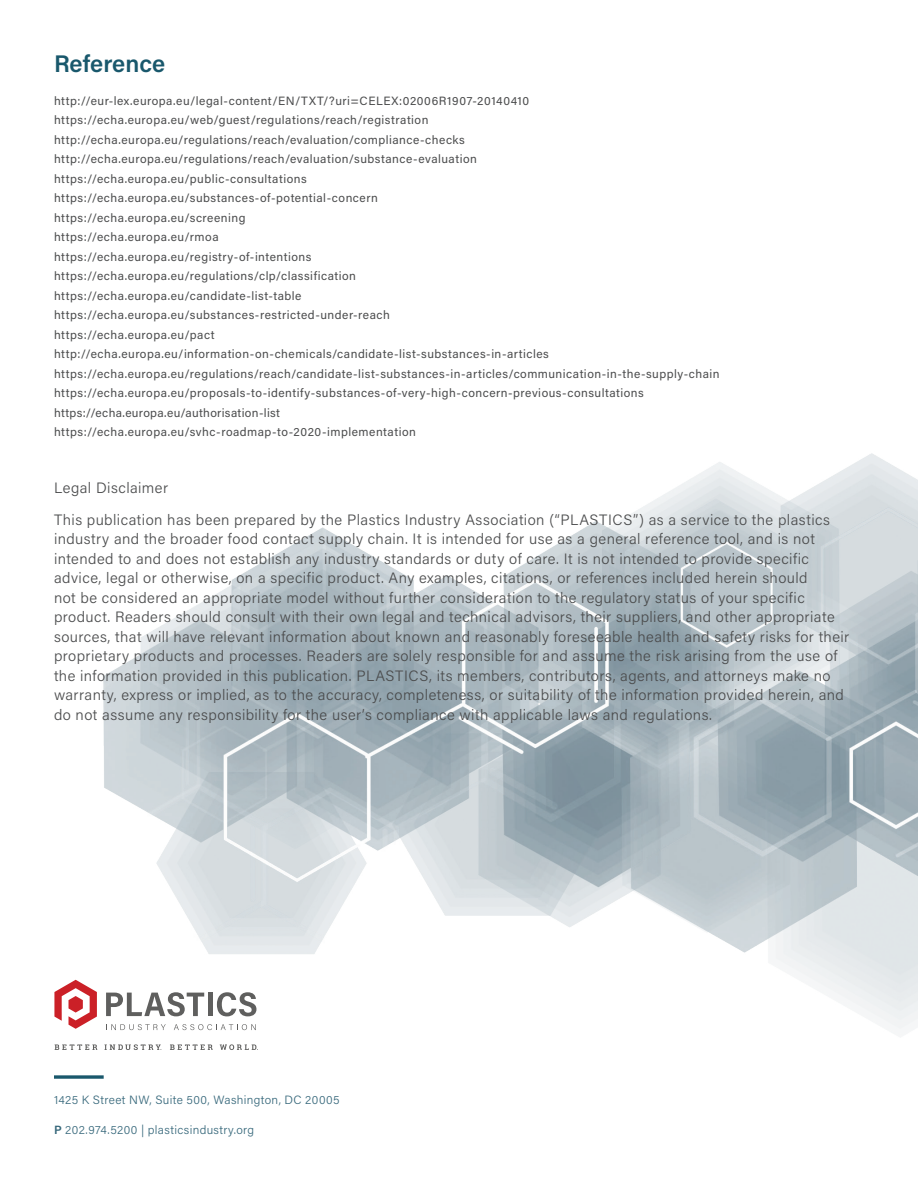
<style>
.page{position:relative;width:918px;height:1188px;background:#fff}
.page>*{position:absolute;margin:0;border:0;box-sizing:border-box;transform-origin:0 0}
.t1{font:600 24px "Acumin Pro";color:#19586c}
.Body_Text{font:300 15px/19.5px "Acumin Pro";letter-spacing:.03em;color:#4b4c4d}
.URLs{font:12px "Acumin Pro";letter-spacing:.04em;color:#4b4c4d}
.Small_Description{font:300 12px "Acumin Pro";letter-spacing:.03em;color:#37687b}
.s1{font-weight:600}
</style>
<div class="page">
<img style="left:75px;top:453px;width:843px;height:581px">
<svg style="left:54px;top:1075px;width:50px;height:4px"></svg>
<svg style="left:54px;top:980px;width:43px;height:49px"></svg>
<svg style="left:106px;top:992px;width:98px;height:24px"></svg>
<div style="left:208px;top:993px;width:5px;height:23px;background:#5f5f5e"></div>
<svg style="left:217px;top:992px;width:39px;height:24px"></svg>
<svg style="left:106px;top:1024px;width:60px;height:6px"></svg>
<svg style="left:174px;top:1024px;width:82px;height:6px"></svg>
<svg style="left:55px;top:1044px;width:42px;height:6px"></svg>
<svg style="left:170px;top:1044px;width:43px;height:6px"></svg>
<svg style="left:105px;top:1044px;width:57px;height:6px"></svg>
<svg style="left:220px;top:1044px;width:38px;height:6px"></svg>
<p class="t1" style="left:54px;top:46px;width:113px">Reference</p>
<p class="URLs" style="left:54px;top:92px;width:477px">http://eur-lex.europa.eu/legal-content/EN/TXT/?uri=CELEX:02006R1907-20140410</p>
<p class="URLs" style="left:54px;top:112px;width:376px">https://echa.europa.eu/web/guest/regulations/reach/registration</p>
<p class="URLs" style="left:54px;top:131px;width:412px">http://echa.europa.eu/regulations/reach/evaluation/compliance-checks</p>
<p class="URLs" style="left:54px;top:151px;width:424px">http://echa.europa.eu/regulations/reach/evaluation/substance-evaluation</p>
<p class="URLs" style="left:54px;top:170px;width:254px">https://echa.europa.eu/public-consultations</p>
<p class="URLs" style="left:54px;top:190px;width:325px">https://echa.europa.eu/substances-of-potential-concern</p>
<p class="URLs" style="left:54px;top:209px;width:193px">https://echa.europa.eu/screening</p>
<p class="URLs" style="left:54px;top:229px;width:166px">https://echa.europa.eu/rmoa</p>
<p class="URLs" style="left:54px;top:248px;width:259px">https://echa.europa.eu/registry-of-intentions</p>
<p class="URLs" style="left:54px;top:268px;width:304px">https://echa.europa.eu/regulations/clp/classification</p>
<p class="URLs" style="left:54px;top:287px;width:249px">https://echa.europa.eu/candidate-list-table</p>
<p class="URLs" style="left:54px;top:307px;width:337px">https://echa.europa.eu/substances-restricted-under-reach</p>
<p class="URLs" style="left:54px;top:326px;width:162px">https://echa.europa.eu/pact</p>
<p class="URLs" style="left:54px;top:346px;width:497px">http://echa.europa.eu/information-on-chemicals/candidate-list-substances-in-articles</p>
<p class="URLs" style="left:54px;top:365px;width:667px">https://echa.europa.eu/regulations/reach/candidate-list-substances-in-articles/communication-in-the-supply-chain</p>
<p class="URLs" style="left:54px;top:385px;width:591px">https://echa.europa.eu/proposals-to-identify-substances-of-very-high-concern-previous-consultations</p>
<p class="URLs" style="left:54px;top:404px;width:228px">https://echa.europa.eu/authorisation-list</p>
<p class="URLs" style="left:54px;top:424px;width:363px">https://echa.europa.eu/svhc-roadmap-to-2020-implementation</p>
<p class="Body_Text" style="left:54px;top:478px;width:116px">Legal Disclaimer</p>
<p class="Body_Text" style="left:54px;top:509px;width:797px">This publication has been prepared by the Plastics Industry Association (“PLASTICS”) as a service to the plastics industry and the broader food contact supply chain. It is intended for use as a general reference tool, and is not intended to and does not establish any industry standards or duty of care. It is not intended to provide specific advice, legal or otherwise, on a specific product. Any examples, citations, or references included herein should<br>not be considered an appropriate model without further consideration to the regulatory status of your specific product. Readers should consult with their own legal and technical advisors, their suppliers, and other appropriate sources, that will have relevant information about known and reasonably foreseeable health and safety risks for their proprietary products and processes. Readers are solely responsible for and assume the risk arising from the use of the information provided in this publication. PLASTICS, its members, contributors, agents, and attorneys make no warranty, express or implied, as to the accuracy, completeness, or suitability of the information provided herein, and do not assume any responsibility for the user’s compliance with applicable laws and regulations.</p>
<p class="Small_Description" style="left:54px;top:1091px;width:287px">1425 K Street NW, Suite 500, Washington, DC 20005</p>
<p class="Small_Description" style="left:54px;top:1121px;width:202px"><span class="s1">P</span> 202.974.5200 | plasticsindustry.org</p>
</div>
